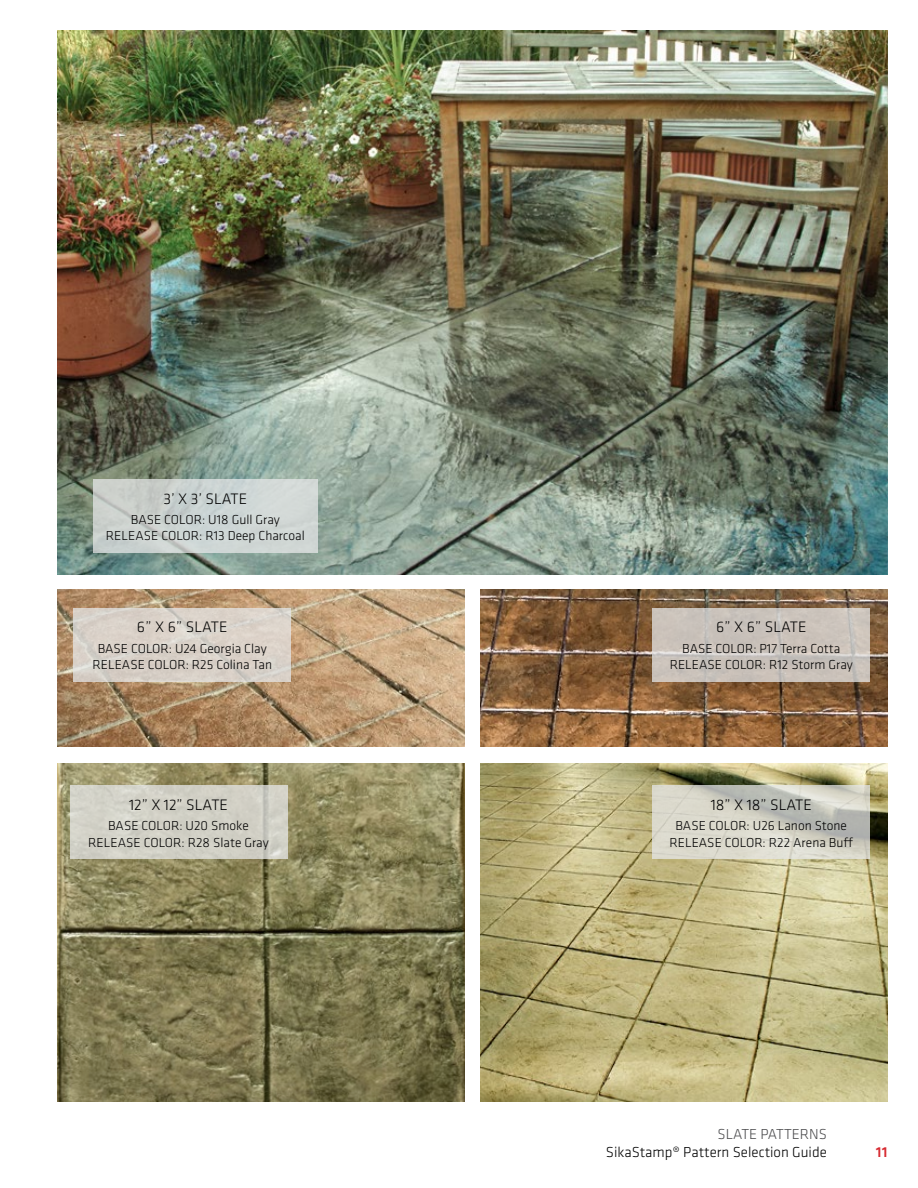
<style>
.page{position:relative;width:918px;height:1188px;background:#fff}
.page>*{position:absolute;margin:0;border:0;box-sizing:border-box;transform-origin:0 0}
.t1{font:300 15.75px "Klavika";color:#000}
.t2{font:300 15px "Klavika";color:#000}
.t3{font:300 15px "Klavika";color:#4d4d4f}
.t4{font:500 15px "Klavika";color:#d7282f}
.t5{font:300 13.5px/16.2px "Klavika";color:#000;text-align:center}
</style>
<div class="page">
<img style="left:58px;top:31px;width:829px;height:543px">
<img style="left:481px;top:763px;width:406px;height:339px">
<img style="left:481px;top:589px;width:406px;height:157px">
<img style="left:58px;top:589px;width:406px;height:157px">
<img style="left:58px;top:763px;width:406px;height:339px">
<div style="left:93px;top:480px;width:225px;height:73px;background:linear-gradient(to right,#c7ccc9,#d2dad9)"></div>
<div style="left:73px;top:608px;width:218px;height:73px;background:#d9d1c8"></div>
<svg style="left:652px;top:608px;width:218px;height:73px;background:#c9c2bb"></svg>
<div style="left:70px;top:786px;width:217px;height:73px;background:#d2d1c6"></div>
<svg style="left:652px;top:786px;width:218px;height:73px;background:#d0cfc5"></svg>
<p class="t1" style="left:164px;top:489px;width:85px">3’ X 3’ SLATE</p>
<p class="t5" style="left:106px;top:511px;width:201px">BASE COLOR: U18 Gull Gray<br>RELEASE COLOR: R13 Deep Charcoal</p>
<p class="t1" style="left:137px;top:617px;width:92px">6” X 6” SLATE</p>
<p class="t5" style="left:92px;top:640px;width:181px">BASE COLOR: U24 Georgia Clay<br>RELEASE COLOR: R25 Colina Tan</p>
<p class="t1" style="left:129px;top:795px;width:100px">12” X 12” SLATE</p>
<p class="t5" style="left:88px;top:818px;width:182px">BASE COLOR: U20 Smoke<br>RELEASE COLOR: R28 Slate Gray</p>
<p class="t1" style="left:716px;top:617px;width:92px">6” X 6” SLATE</p>
<p class="t5" style="left:670px;top:640px;width:185px">BASE COLOR: P17 Terra Cotta<br>RELEASE COLOR: R12 Storm Gray</p>
<p class="t1" style="left:711px;top:795px;width:103px">18” X 18” SLATE</p>
<p class="t5" style="left:669px;top:818px;width:185px">BASE COLOR: U26 Lanon Stone<br>RELEASE COLOR: R22 Arena Buff</p>
<p class="t3" style="left:718px;top:1125px;width:111px">SLATE PATTERNS</p>
<p class="t2" style="left:606px;top:1143px;width:222px">SikaStamp® Pattern Selection Guide</p>
<p class="t4" style="left:876px;top:1142px;width:13px">11</p>
</div>
